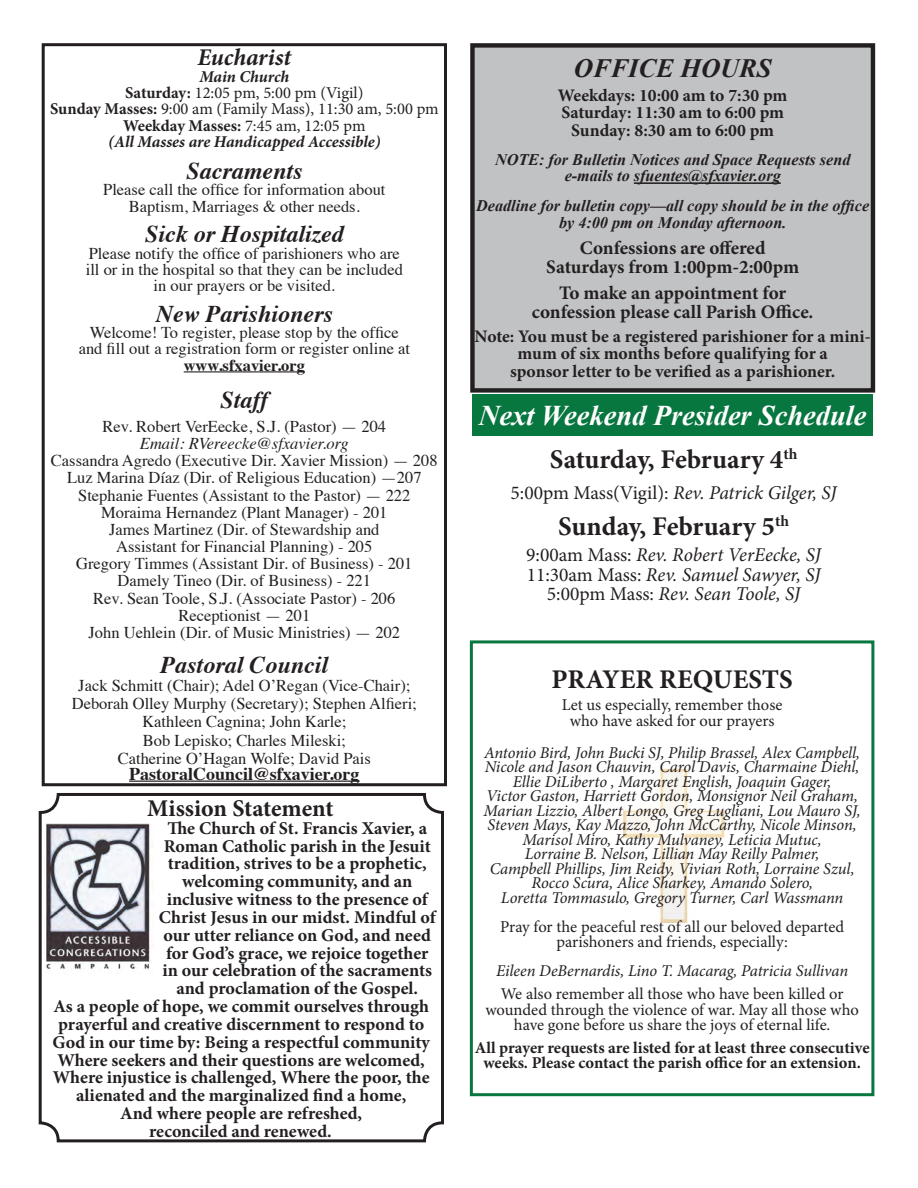
<style>
.page{position:relative;width:918px;height:1188px;background:#fff}
.page>*{position:absolute;margin:0;border:0;box-sizing:border-box;transform-origin:0 0}
.t1{font:italic 700 28.5px "Times New Roman";color:#fff}
.t2{font:700 27px "Minion Pro";letter-spacing:-.005em;color:#231f20}
.t3{font:italic 700 26.4px "Times New Roman";color:#231f20}
.t4{font:italic 700 24px "Times";color:#231f20}
.t5{font:700 24px "Minion Pro";color:#231f20}
.t6{font:italic 700 24px "Minion Pro";color:#231f20}
.t7{font:italic 19.5px "Minion Pro";letter-spacing:-.005em;color:#231f20}
.t8{font:700 19.05px "Minion Pro";color:#231f20}
.t9{font:700 18px "Minion Pro";color:#231f20}
.t10{font:700 18px "Times";color:#231f20}
.t11{font:700 17.7px/17.4px "Minion Pro";color:#231f20;text-align:center}
.t12{font:16.5px "Times";color:#231f20}
.Paragraph_Style_2{font:italic 16.5px/14.5px "Minion Pro";letter-spacing:-.01em;color:#231f20;text-align:center}
.Paragraph_Style_2-2{font:16.5px/15.8px "Minion Pro";color:#231f20;text-align:center}
.t13{font:700 16.5px/15.8px "Minion Pro";color:#231f20;text-align:center}
.t14{font:italic 700 16.5px "Minion Pro";letter-spacing:-.02em;color:#231f20}
.t15{font:italic 16.5px "Times";color:#231f20}
.t16{font:700 16.5px "Times";color:#231f20}
.t17{font:italic 700 16.2px/16px "Times New Roman";color:#231f20;text-align:center}
.s1{font-weight:700}
.s2{font-weight:400}
.s3{font-size:19.5px}
.s4{font-style:normal}
</style>
<div class="page">
<img style="left:623px;top:770px;width:101px;height:152px">
<hr style="left:184px;top:371px;width:121px;height:1px;background:#231f20">
<hr style="left:129px;top:781px;width:231px;height:1px;background:#231f20">
<div style="left:42px;top:43px;width:405px;height:743px;border:3px solid #231f20"></div>
<div style="left:39px;top:793px;width:405px;height:349px;border:3px solid #231f20;border-radius:18px"></div>
<img style="left:46px;top:824px;width:105px;height:145px">
<div style="left:472px;top:45px;width:401px;height:345px;background:#c1c2c4"></div>
<hr style="left:634px;top:182px;width:147px;height:2px;background:#231f20">
<div style="left:470px;top:43px;width:405px;height:350px;border:4px solid #231f20"></div>
<div style="left:472px;top:394px;width:401px;height:42px;background:#08763f"></div>
<div style="left:470px;top:640px;width:404px;height:456px;border:3px solid #08763f"></div>
<p class="t6" style="left:197px;top:41px;width:96px">Eucharist</p>
<p class="t14" style="left:199px;top:65px;width:91px">Main Church</p>
<p class="Paragraph_Style_2-2" style="left:125px;top:85px;width:240px"><span class="s1">Saturday:</span> 12:05 pm, 5:00 pm (Vigil)</p>
<p class="Paragraph_Style_2-2" style="left:50px;top:101px;width:390px"><span class="s1">Sunday Masses:</span> 9:00 am (Family Mass), 11:30 am, 5:00 pm</p>
<p class="t13" style="left:123px;top:117px;width:244px">Weekday Masses: <span class="s2">7:45 am, 12:05 pm</span></p>
<p class="t14" style="left:108px;top:130px;width:274px">(All Masses are Handicapped Accessible)</p>
<p class="t4" style="left:186px;top:149px;width:118px">Sacraments</p>
<p class="t12" style="left:103px;top:174px;width:284px">Please call the office for information about</p>
<p class="t12" style="left:129px;top:191px;width:232px">Baptism, Marriages &amp; other needs.</p>
<p class="t4" style="left:145px;top:212px;width:200px">Sick or Hospitalized</p>
<p class="t12" style="left:89px;top:238px;width:313px">Please notify the office of parishioners who are</p>
<p class="t12" style="left:86px;top:254px;width:319px">ill or in the hospital so that they can be included</p>
<p class="t12" style="left:154px;top:270px;width:183px">in our prayers or be visited.</p>
<p class="t4" style="left:156px;top:291px;width:178px">New Parishioners</p>
<p class="t12" style="left:90px;top:317px;width:311px">Welcome! To register, please stop by the office</p>
<p class="t12" style="left:79px;top:334px;width:333px">and fill out a registration form or register online at</p>
<p class="t16" style="left:184px;top:349px;width:123px">www.sfxavier.org</p>
<p class="t4" style="left:221px;top:377px;width:49px">Staff</p>
<p class="t12" style="left:103px;top:411px;width:285px">Rev. Robert VerEecke, S.J. (Pastor) — 204</p>
<p class="t15" style="left:140px;top:429px;width:210px">Email: RVereecke@sfxavier.org</p>
<p class="t12" style="left:51px;top:445px;width:388px">Cassandra Agredo (Executive Dir. Xavier Mission) — 208</p>
<p class="t12" style="left:67px;top:462px;width:356px">Luz Marina Díaz (Dir. of Religious Education) —207</p>
<p class="t12" style="left:78px;top:480px;width:334px">Stephanie Fuentes (Assistant to the Pastor) — 222</p>
<p class="t12" style="left:101px;top:497px;width:288px">Moraima Hernandez (Plant Manager) - 201</p>
<p class="t12" style="left:109px;top:514px;width:272px">James Martinez (Dir. of Stewardship and</p>
<p class="t12" style="left:116px;top:531px;width:258px">Assistant for Financial Planning) - 205</p>
<p class="t12" style="left:76px;top:548px;width:338px">Gregory Timmes (Assistant Dir. of Business) - 201</p>
<p class="t12" style="left:118px;top:565px;width:255px">Damely Tineo (Dir. of Business) - 221</p>
<p class="t12" style="left:93px;top:583px;width:304px">Rev. Sean Toole, S.J. (Associate Pastor) - 206</p>
<p class="t12" style="left:178px;top:600px;width:133px">Receptionist — 201</p>
<p class="t12" style="left:89px;top:617px;width:313px">John Uehlein (Dir. of Music Ministries) — 202</p>
<p class="t4" style="left:161px;top:642px;width:169px">Pastoral Council</p>
<p class="t12" style="left:78px;top:670px;width:334px">Jack Schmitt (Chair); Adel O’Regan (Vice-Chair);</p>
<p class="t12" style="left:72px;top:688px;width:347px">Deborah Olley Murphy (Secretary); Stephen Alfieri;</p>
<p class="t12" style="left:142px;top:706px;width:205px">Kathleen Cagnina; John Karle;</p>
<p class="t12" style="left:143px;top:725px;width:205px">Bob Lepisko; Charles Mileski;</p>
<p class="t12" style="left:118px;top:743px;width:255px">Catherine O’Hagan Wolfe; David Pais</p>
<p class="t10" style="left:129px;top:757px;width:232px">PastoralCouncil@sfxavier.org</p>
<p class="t5" style="left:147px;top:791px;width:188px">Mission Statement</p>
<p class="t9" style="left:167px;top:815px;width:261px">The Church of St. Francis Xavier, a</p>
<p class="t9" style="left:164px;top:833px;width:269px">Roman Catholic parish in the Jesuit</p>
<p class="t9" style="left:168px;top:851px;width:261px">tradition, strives to be a prophetic,</p>
<p class="t9" style="left:182px;top:869px;width:232px">welcoming community, and an</p>
<p class="t9" style="left:167px;top:887px;width:264px">inclusive witness to the presence of</p>
<p class="t9" style="left:159px;top:905px;width:280px">Christ Jesus in our midst. Mindful of</p>
<p class="t9" style="left:164px;top:922px;width:269px">our utter reliance on God, and need</p>
<p class="t9" style="left:166px;top:940px;width:264px">for God’s grace, we rejoice together</p>
<p class="t9" style="left:163px;top:958px;width:271px">in our celebration of the sacraments</p>
<p class="t9" style="left:176px;top:976px;width:243px">and proclamation of the Gospel.</p>
<p class="t9" style="left:53px;top:994px;width:377px">As a people of hope, we commit ourselves through</p>
<p class="t9" style="left:58px;top:1011px;width:367px">prayerful and creative discernment to respond to</p>
<p class="t9" style="left:53px;top:1029px;width:379px">God in our time by: Being a respectful community</p>
<p class="t9" style="left:57px;top:1047px;width:369px">Where seekers and their questions are welcomed,</p>
<p class="t9" style="left:53px;top:1065px;width:378px">Where injustice is challenged, Where the poor, the</p>
<p class="t9" style="left:76px;top:1083px;width:332px">alienated and the marginalized find a home,</p>
<p class="t9" style="left:120px;top:1101px;width:244px">And where people are refreshed,</p>
<p class="t9" style="left:149px;top:1118px;width:184px">reconciled and renewed.</p>
<p class="t3" style="left:574px;top:50px;width:199px">OFFICE HOURS</p>
<p class="t11" style="left:558px;top:86px;width:231px">Weekdays: 10:00 am to 7:30 pm</p>
<p class="t11" style="left:561px;top:104px;width:224px">Saturday: 11:30 am to 6:00 pm</p>
<p class="t11" style="left:571px;top:121px;width:204px">Sunday: 8:30 am to 6:00 pm</p>
<p class="t17" style="left:495px;top:152px;width:357px">NOTE: for Bulletin Notices and Space Requests send e-mails to sfuentes@sfxavier.org</p>
<p class="t17" style="left:476px;top:196px;width:395px;line-height:17.4px">Deadline for bulletin copy—all copy should be in the office by 4:00 pm on Monday afternoon.</p>
<p class="t8" style="left:580px;top:234px;width:187px">Confessions are offered</p>
<p class="t8" style="left:546px;top:254px;width:254px">Saturdays from 1:00pm<span class="s3">-</span>2:00pm</p>
<p class="t8" style="left:559px;top:279px;width:229px">To make an appointment for</p>
<p class="t8" style="left:532px;top:298px;width:283px">confession please call Parish Office.</p>
<p class="t11" style="left:475px;top:327px;width:398px">Note: You must be a registered parishioner for a mini&shy;mum of six months before qualifying for a</p>
<p class="t11" style="left:510px;top:362px;width:327px">sponsor letter to be verified as a parishioner.</p>
<p class="t1" style="left:479px;top:395px;width:389px">Next Weekend Presider Schedule</p>
<p class="t2" style="left:550px;top:440px;width:249px">Saturday, February 4<sup>th</sup></p>
<p class="t7" style="left:511px;top:479px;width:328px"><span class="s4">5:00pm Mass(Vigil):</span> Rev. Patrick Gilger, SJ</p>
<p class="t2" style="left:558px;top:508px;width:232px">Sunday, February 5<sup>th</sup></p>
<p class="t7" style="left:526px;top:542px;width:296px"><span class="s4">9:00am Mass:</span> Rev. Robert VerEecke, SJ</p>
<p class="t7" style="left:527px;top:561px;width:295px"><span class="s4">11:30am Mass:</span> Rev. Samuel Sawyer, SJ</p>
<p class="t7" style="left:547px;top:581px;width:255px"><span class="s4">5:00pm Mass:</span> Rev. Sean Toole, SJ</p>
<p class="t2" style="left:551px;top:660px;width:243px">PRAYER REQUESTS</p>
<p class="Paragraph_Style_2-2" style="left:562px;top:697px;width:222px">Let us especially, remember those</p>
<p class="Paragraph_Style_2-2" style="left:570px;top:713px;width:206px">who have asked for our prayers</p>
<p class="Paragraph_Style_2" style="left:484px;top:745px;width:378px">Antonio Bird, John Bucki SJ, Philip Brassel, Alex Campbell,<br>Nicole and Jason Chauvin, Carol Davis, Charmaine Diehl,<br>Ellie DiLiberto , Margaret English, Joaquin Gager,</p>
<p class="Paragraph_Style_2" style="left:484px;top:789px;width:379px">Victor Gaston, Harriett Gordon, Monsignor Neil Graham, Marian Lizzio, Albert Longo, Greg Lugliani, Lou Mauro SJ, Steven Mays, Kay Mazzo, John McCarthy, Nicole Minson, Marisol Miro, Kathy Mulvaney, Leticia Mutuc,</p>
<p class="Paragraph_Style_2" style="left:525px;top:847px;width:296px">Lorraine B. Nelson, Lillian May Reilly Palmer,</p>
<p class="Paragraph_Style_2" style="left:490px;top:861px;width:366px">Campbell Phillips, Jim Reidy, Vivian Roth, Lorraine Szul,<br>Rocco Scura, Alice Sharkey, Amando Solero,</p>
<p class="Paragraph_Style_2" style="left:501px;top:890px;width:344px">Loretta Tommasulo, Gregory Turner, Carl Wassmann</p>
<p class="Paragraph_Style_2-2" style="left:500px;top:920px;width:346px;line-height:14.9px">Pray for the peaceful rest of all our beloved departed parishoners and friends, especially:</p>
<p class="Paragraph_Style_2" style="left:496px;top:964px;width:353px">Eileen DeBernardis, Lino T. Macarag, Patricia Sullivan</p>
<p class="Paragraph_Style_2-2" style="left:485px;top:986px;width:375px">We also remember all those who have been killed or wounded through the violence of war. May all those who have gone before us share the joys of eternal life.</p>
<p class="t13" style="left:475px;top:1039px;width:396px">All prayer requests are listed for at least three consecutive weeks. Please contact the parish office for an extension.</p>
</div>
